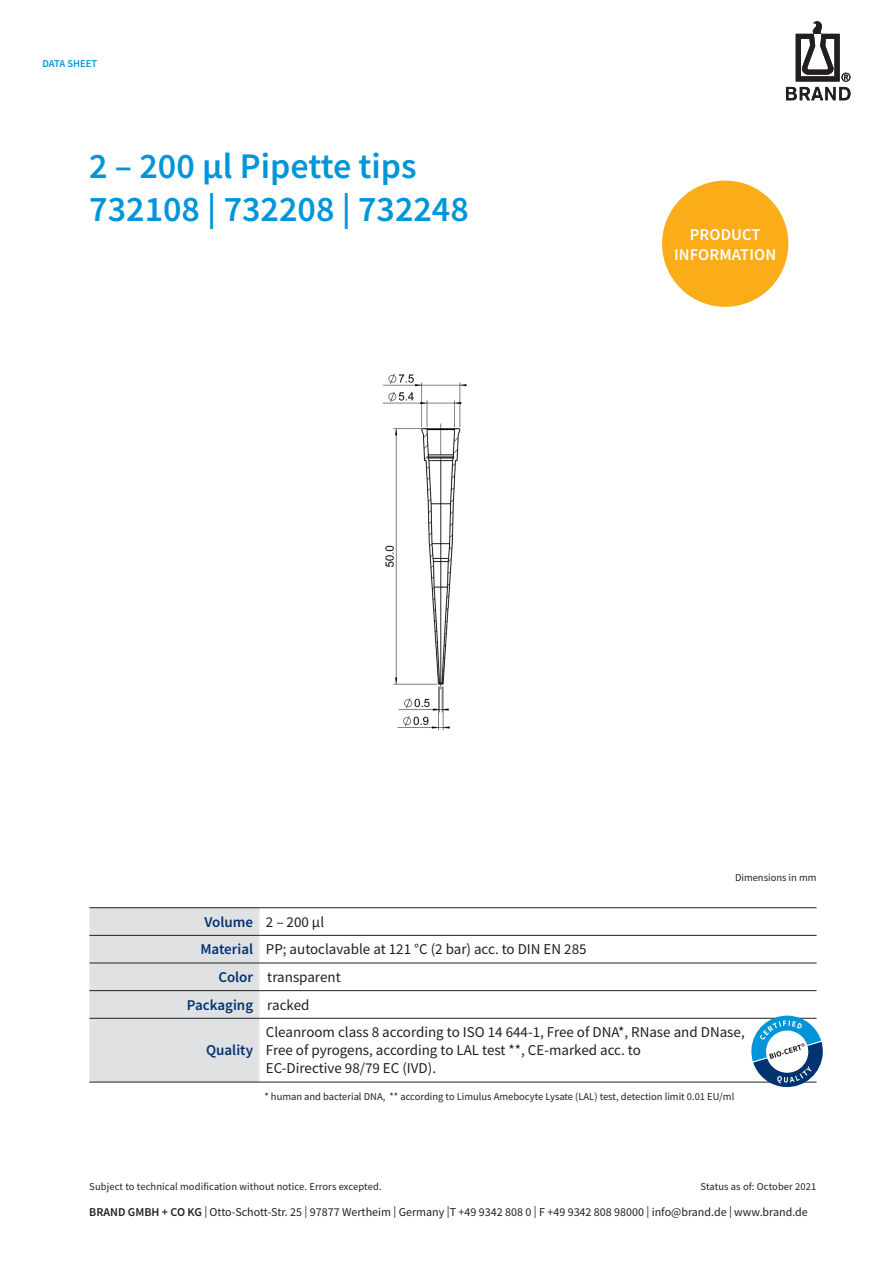
<style>
.page{position:relative;width:893px;height:1263px;background:#fff}
.page>*{position:absolute;margin:0;border:0;box-sizing:border-box;transform-origin:0 0}
.t1{font:600 36px/43.2px "Source Sans Pro";color:#0095d9}
.t2{font:600 16.5px/19.8px "Source Sans Pro";letter-spacing:.01em;color:#fff;text-align:center}
.t3{font:15px/18px "Source Sans Pro";color:#231f20}
.t4{font:600 15px "Source Sans Pro";color:#013371}
.t5{font:12px "Source Sans Pro";color:#231f20}
.t6{font:10.5px "Source Sans Pro";color:#231f20}
.t7{font:600 10.5px "Source Sans Pro";color:#0095d9}
.s1{font-weight:600;color:#013371}
.s2{font-weight:400;color:#231f20}
.s3{font-weight:600}
</style>
<div class="page">
<svg style="left:786px;top:21px;width:64px;height:79px"></svg>
<div style="left:662px;top:181px;width:126px;height:126px;background:#faad19;border-radius:50%"></div>
<div style="left:89px;top:908px;width:171px;height:174px;background:#e0e1e3"></div>
<hr style="left:89px;top:907px;width:170px;height:1px;background:#231f20">
<hr style="left:259px;top:907px;width:558px;height:1px;background:#231f20">
<hr style="left:89px;top:935px;width:170px;height:1px;background:#231f20">
<hr style="left:259px;top:935px;width:558px;height:1px;background:#231f20">
<hr style="left:89px;top:963px;width:170px;height:1px;background:#231f20">
<hr style="left:259px;top:963px;width:558px;height:1px;background:#231f20">
<hr style="left:89px;top:990px;width:170px;height:1px;background:#231f20">
<hr style="left:259px;top:990px;width:558px;height:1px;background:#231f20">
<hr style="left:89px;top:1018px;width:170px;height:1px;background:#231f20">
<hr style="left:259px;top:1018px;width:558px;height:1px;background:#231f20">
<hr style="left:89px;top:1082px;width:170px;height:1px;background:#231f20">
<hr style="left:259px;top:1082px;width:558px;height:1px;background:#231f20">
<img style="left:382px;top:373px;width:85px;height:358px">
<svg style="left:751px;top:1016px;width:72px;height:71px"></svg>
<p class="t7" style="left:43px;top:57px;width:56px">DATA SHEET</p>
<h1 class="t1" style="left:89px;top:144px;width:381px">2 – 200 µl Pipette tips<br>732108 | 732208 | 732248</h1>
<p class="t2" style="left:674px;top:224px;width:104px">PRODUCT<br>INFORMATION</p>
<p class="t6" style="left:735px;top:870px;width:83px">Dimensions in mm</p>
<p class="t3" style="left:204px;top:913px;width:121px"><span class="s1">Volume</span> 2 – 200 µl</p>
<p class="t3" style="left:200px;top:940px;width:388px"><span class="s1">Material</span> PP; autoclavable at 121 °C (2 bar) acc. to DIN EN 285</p>
<p class="t3" style="left:218px;top:968px;width:124px"><span class="s1">Color</span> transparent</p>
<p class="t4" style="left:187px;top:995px;width:124px">Packaging <span class="s2">racked</span></p>
<p class="t4" style="left:206px;top:1040px;width:49px">Quality</p>
<p class="t3" style="left:266px;top:1023px;width:480px">Cleanroom class 8 according to ISO 14 644-1, Free of DNA*, RNase and DNase,<br>Free of pyrogens, according to LAL test **, CE-marked acc. to<br>EC-Directive 98/79 EC (IVD).</p>
<p class="t6" style="left:264px;top:1090px;width:471px">* human and bacterial DNA, ** according to Limulus Amebocyte Lysate (LAL) test, detection limit 0.01 EU/ml</p>
<p class="t6" style="left:89px;top:1180px;width:294px">Subject to technical modification without notice. Errors excepted.</p>
<p class="t6" style="left:701px;top:1180px;width:117px">Status as of: October 2021</p>
<p class="t5" style="left:89px;top:1204px;width:720px"><span class="s3">BRAND GMBH + CO KG</span> | Otto-Schott-Str. 25 | 97877 Wertheim | Germany |T +49 9342 808 0 | F +49 9342 808 98000 | info@brand.de | www.brand.de</p>
</div>
